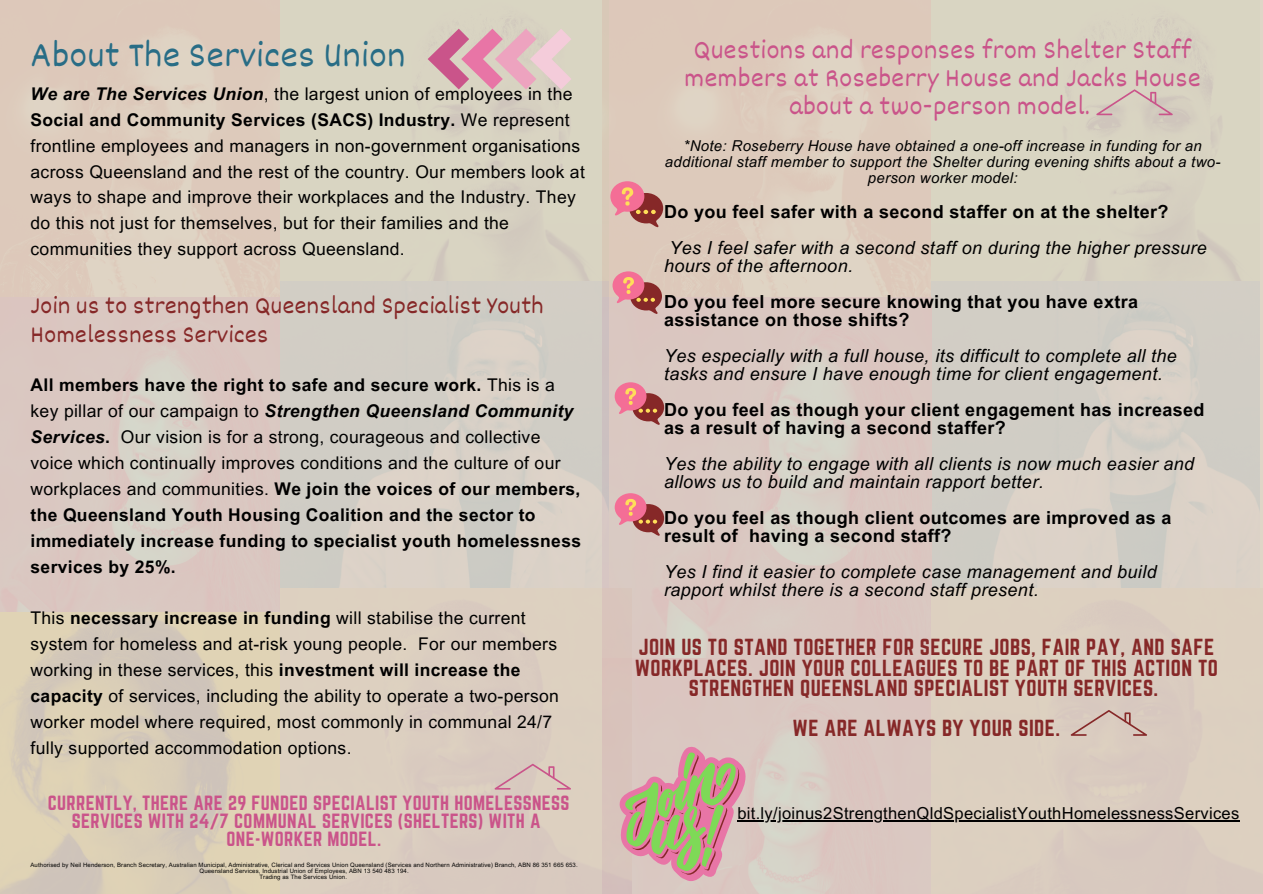
<style>
.page{position:relative;width:1263px;height:894px;background:#fff}
.page>*{position:absolute;margin:0;border:0;box-sizing:border-box;transform-origin:0 0}
.t1{font:36.45px "Dekko";letter-spacing:.02em;color:#286d86}
.t2{font:27px/28px "Dekko";letter-spacing:.02em;color:#ca548a;text-align:center}
.t3{font:24.75px/29.2px "Dekko";letter-spacing:.02em;color:#862828}
.t4{font:20.25px/20.2px "Norwester";letter-spacing:.02em;color:#862828;text-align:center}
.t5{font:italic 18px/18px "Arial MT Pro";letter-spacing:.02em;color:#000}
.t6{font:700 18px/18px "Arial MT Pro";letter-spacing:.02em;color:#000}
.t7{font:18px/18px "Norwester";letter-spacing:.02em;color:#ca548a;text-align:center}
.t8{font:17.55px/25.8px "Arial MT Pro";letter-spacing:.02em;color:#000}
.t9{font:700 17.55px/25.8px "Arial MT Pro";letter-spacing:.02em;color:#000}
.t10{font:16.5px "Arial MT Pro";letter-spacing:.02em;color:#000}
.t11{font:italic 15px/15.8px "Arial MT Pro";letter-spacing:.02em;color:#000;text-align:center}
.t12{font:6px/6px "Arial MT Pro";letter-spacing:.02em;color:#000;text-align:center}
.s1{font-weight:700;font-style:italic}
.s2{font-weight:700}
.s3{font-weight:400}
.s4{font-style:italic}
</style>
<div class="page">
<img style="left:631px;top:658px;width:300px;height:235px">
<img style="left:609px;top:0;width:651px;height:297px">
<img style="left:609px;top:297px;width:322px;height:360px">
<div style="left:931px;top:588px;width:332px;height:305px;background:#dccfc0"></div>
<div style="left:632px;top:504px;width:32px;height:28px;background:#862828;border-radius:50%"></div>
<div style="left:615px;top:493px;width:31px;height:28px;background:#f46e96;border-radius:50%"></div>
<svg style="left:619px;top:498px;width:41px;height:38px"></svg>
<svg style="left:428px;top:29px;width:143px;height:60px;background:#deb0b9"></svg>
<div style="left:629px;top:193px;width:34px;height:30px;background:#862828;border-radius:50%"></div>
<div style="left:610px;top:181px;width:34px;height:31px;background:#f46e96;border-radius:50%"></div>
<svg style="left:615px;top:187px;width:44px;height:40px"></svg>
<div style="left:630px;top:282px;width:32px;height:28px;background:#862828;border-radius:50%"></div>
<svg style="left:612px;top:271px;width:32px;height:28px"></svg>
<svg style="left:616px;top:277px;width:42px;height:37px"></svg>
<div style="left:632px;top:393px;width:32px;height:28px;background:#862828;border-radius:50%"></div>
<div style="left:615px;top:382px;width:31px;height:28px;background:#f46e96;border-radius:50%"></div>
<svg style="left:619px;top:388px;width:41px;height:37px"></svg>
<svg style="left:1096px;top:89px;width:77px;height:26px;background:#d4c1ba"></svg>
<svg style="left:495px;top:763px;width:76px;height:26px;background:#d8bfb9"></svg>
<svg style="left:1071px;top:709px;width:76px;height:26px;background:#d0b9af"></svg>
<svg style="left:615px;top:745px;width:139px;height:135px;background:#c4ae9a"></svg>
<hr style="left:737px;top:819px;width:503px;height:1px;background:#000">
<p class="t1" style="left:31px;top:32px;width:376px">About The Services Union</p>
<p class="t8" style="left:31px;top:83px;width:556px"><span class="s1">We are The Services Union</span>, the largest union of employees in the <span class="s2">Social and Community Services (SACS) Industry.</span> We represent frontline employees and managers in non-government organisations across Queensland and the rest of the country. Our members look at ways to shape and improve their workplaces and the Industry. They do this not just for themselves, but for their families and the communities they support across Queensland.</p>
<p class="t3" style="left:31px;top:289px;width:515px">Join us to strengthen Queensland Specialist Youth<br>Homelessness Services</p>
<p class="t9" style="left:31px;top:374px;width:552px">All members have the right to safe and secure work. <span class="s3">This is a key pillar of our campaign to</span> <span class="s4">Strengthen Queensland Community Services</span>. <span class="s3">Our vision is for a strong, courageous and collective voice which continually improves conditions and the culture of our workplaces and communities.</span> We join the voices of our members, the Queensland Youth Housing Coalition and the sector to immediately increase funding to specialist youth homelessness services by 25%.</p>
<p class="t8" style="left:31px;top:607px;width:530px">This <span class="s2">necessary increase in funding</span> will stabilise the current system for homeless and at-risk young people. For our members working in these services, this <span class="s2">investment will increase the capacity</span> of services, including the ability to operate a two-person worker model where required, most commonly in communal 24/7 fully supported accommodation options.</p>
<p class="t7" style="left:48px;top:793px;width:523px">CURRENTLY, THERE ARE 29 FUNDED SPECIALIST YOUTH HOMELESSNESS<br>SERVICES WITH 24/7 COMMUNAL SERVICES (SHELTERS) WITH A</p>
<p class="t7" style="left:226px;top:829px;width:156px">ONE-WORKER MODEL.</p>
<p class="t12" style="left:31px;top:862px;width:549px">Authorised by Neil Henderson, Branch Secretary, Australian Municipal, Administrative, Clerical and Services Union Queensland (Services and Northern Administrative) Branch, ABN 86 351 665 653.<br>Queensland Services, Industrial Union of Employees, ABN 13 540 483 194.</p>
<p class="t12" style="left:259px;top:874px;width:89px">Trading as The Services Union.</p>
<p class="t2" style="left:684px;top:35px;width:518px">Questions and responses from Shelter Staff members at Roseberry House and Jacks House about a two-person model.</p>
<p class="t11" style="left:665px;top:140px;width:557px">*Note: Roseberry House have obtained a one-off increase in funding for an additional staff member to support the Shelter during evening shifts about a two&shy;person worker model:</p>
<p class="t6" style="left:664px;top:204px;width:506px">Do you feel safer with a second staffer on at the shelter?</p>
<p class="t5" style="left:664px;top:240px;width:544px">Yes I feel safer with a second staff on during the higher pressure hours of the afternoon.</p>
<p class="t6" style="left:664px;top:294px;width:475px">Do you feel more secure knowing that you have extra assistance on those shifts?</p>
<p class="t5" style="left:664px;top:348px;width:514px">Yes especially with a full house, its difficult to complete all the tasks and ensure I have enough time for client engagement.</p>
<p class="t6" style="left:664px;top:402px;width:542px">Do you feel as though your client engagement has increased as a result of having a second staffer?</p>
<p class="t5" style="left:664px;top:456px;width:532px">Yes the ability to engage with all clients is now much easier and allows us to build and maintain rapport better.</p>
<p class="t6" style="left:664px;top:510px;width:509px">Do you feel as though client outcomes are improved as a result of having a second staff?</p>
<p class="t5" style="left:664px;top:564px;width:494px">Yes I find it easier to complete case management and build rapport whilst there is a second staff present.</p>
<p class="t4" style="left:635px;top:637px;width:585px">JOIN US TO STAND TOGETHER FOR SECURE JOBS, FAIR PAY, AND SAFE<br>WORKPLACES. JOIN YOUR COLLEAGUES TO BE PART OF THIS ACTION TO<br>STRENGTHEN QUEENSLAND SPECIALIST YOUTH SERVICES.</p>
<p class="t4" style="left:793px;top:718px;width:269px">WE ARE ALWAYS BY YOUR SIDE.</p>
<p class="t10" style="left:737px;top:806px;width:503px">bit.ly/joinus2StrengthenQldSpecialistYouthHomelessnessServices</p>
</div>
